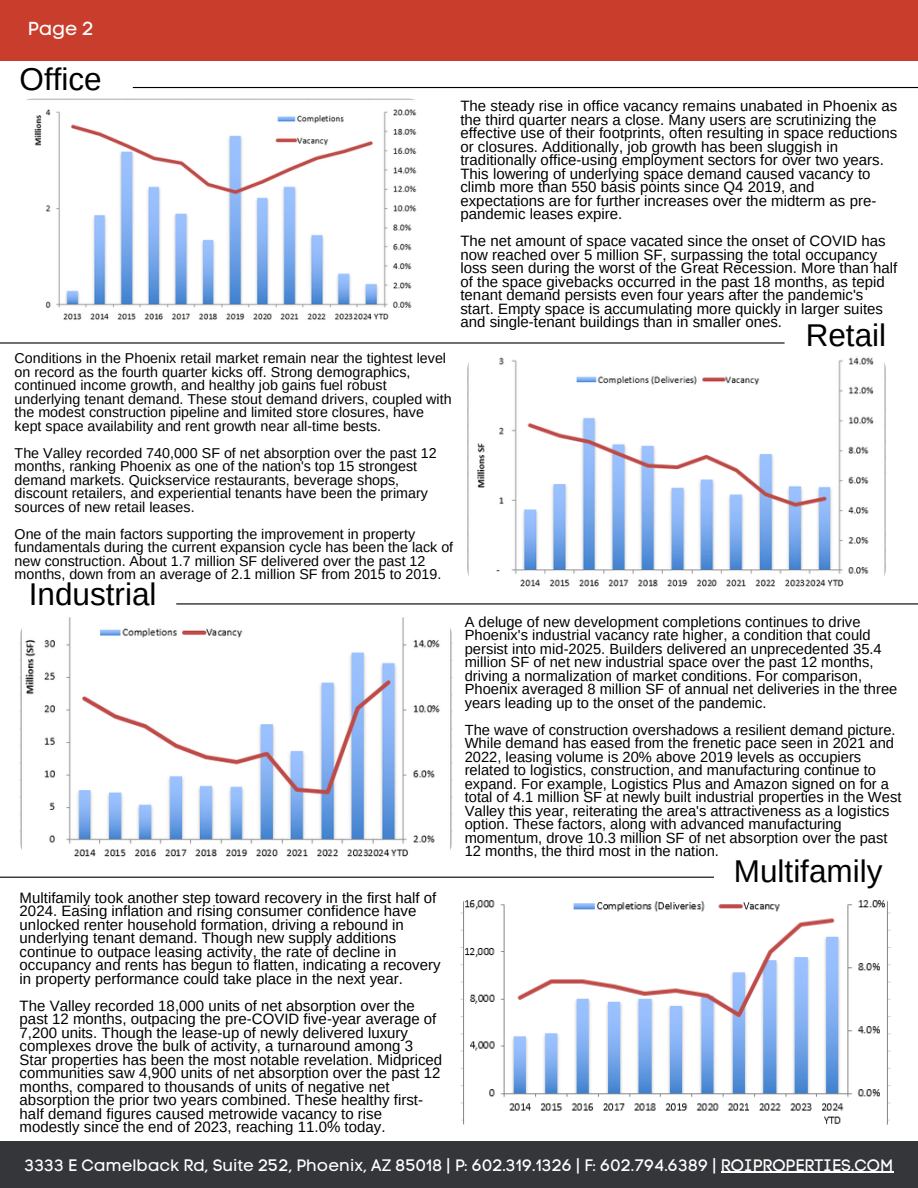
<style>
.page{position:relative;width:918px;height:1188px;background:#fff}
.page>*{position:absolute;margin:0;border:0;box-sizing:border-box;transform-origin:0 0}
.t1{font:31.5px "Arimo";color:#000}
.t2{font:18.75px "Code Pro Normal LC";color:#fff}
.t3{font:16.5px "Code Pro Normal LC";color:#fff}
.t4{font:15px/13.5px "Arimo";color:#000}
.t5{font:14.7px/13.5px "Arimo";color:#000}
.t6{font:14.25px/13.5px "Arimo";color:#000}
</style>
<div class="page">
<div style="left:0;top:0;width:918px;height:60px;background:#c93d2c"></div>
<hr style="left:133px;top:87px;width:785px;height:1px;background:#000">
<hr style="left:0;top:342px;width:785px;height:2px;background:#000">
<img style="left:15px;top:98px;width:412px;height:232px;border-radius:19px">
<hr style="left:176px;top:603px;width:742px;height:1px;background:#000">
<img style="left:467px;top:351px;width:419px;height:236px;border-radius:20px">
<img style="left:20px;top:617px;width:433px;height:244px;border-radius:20px">
<img style="left:460px;top:892px;width:431px;height:242px;border-radius:20px">
<hr style="left:0;top:877px;width:714px;height:1px;background:#000">
<div style="left:0;top:1142px;width:918px;height:46px;background:#35363a"></div>
<hr style="left:721px;top:1172px;width:172px;height:1px;background:#fff">
<h1 class="t2" style="left:28px;top:17px;width:67px">Page 2</h1>
<p class="t1" style="left:20px;top:61px;width:84px">Office</p>
<p class="t4" style="left:460px;top:99px;width:438px">The steady rise in office vacancy remains unabated in Phoenix as the third quarter nears a close. Many users are scrutinizing the effective use of their footprints, often resulting in space reductions or closures. Additionally, job growth has been sluggish in traditionally office-using employment sectors for over two years.<br>This lowering of underlying space demand caused vacancy to climb more than 550 basis points since Q4 2019, and expectations are for further increases over the midterm as pre&shy;pandemic leases expire.</p>
<p class="t4" style="left:460px;top:234px;width:438px">The net amount of space vacated since the onset of COVID has now reached over 5 million SF, surpassing the total occupancy loss seen during the worst of the Great Recession. More than half of the space givebacks occurred in the past 18 months, as tepid tenant demand persists even four years after the pandemic's start. Empty space is accumulating more quickly in larger suites and single-tenant buildings than in smaller ones.</p>
<p class="t1" style="left:806px;top:317px;width:82px">Retail</p>
<h3 class="t6" style="left:15px;top:351px;width:439px">Conditions in the Phoenix retail market remain near the tightest level on record as the fourth quarter kicks off. Strong demographics, continued income growth, and healthy job gains fuel robust underlying tenant demand. These stout demand drivers, coupled with the modest construction pipeline and limited store closures, have kept space availability and rent growth near all-time bests.</h3>
<p class="t6" style="left:15px;top:446px;width:423px">The Valley recorded 740,000 SF of net absorption over the past 12 months, ranking Phoenix as one of the nation's top 15 strongest demand markets. Quickservice restaurants, beverage shops, discount retailers, and experiential tenants have been the primary sources of new retail leases.</p>
<h3 class="t6" style="left:15px;top:527px;width:440px">One of the main factors supporting the improvement in property fundamentals during the current expansion cycle has been the lack of new construction. About 1.7 million SF delivered over the past 12 months, down from an average of 2.1 million SF from 2015 to 2019.</h3>
<h1 class="t1" style="left:29px;top:576px;width:129px">Industrial</h1>
<p class="t4" style="left:20px;top:891px;width:423px">Multifamily took another step toward recovery in the first half of 2024. Easing inflation and rising consumer confidence have unlocked renter household formation, driving a rebound in underlying tenant demand. Though new supply additions continue to outpace leasing activity, the rate of decline in occupancy and rents has begun to flatten, indicating a recovery in property performance could take place in the next year.</p>
<p class="t4" style="left:20px;top:999px;width:424px">The Valley recorded 18,000 units of net absorption over the past 12 months, outpacing the pre-COVID five-year average of 7,200 units. Though the lease-up of newly delivered luxury complexes drove the bulk of activity, a turnaround among 3<br>Star properties has been the most notable revelation. Midpriced communities saw 4,900 units of net absorption over the past 12 months, compared to thousands of units of negative net absorption the prior two years combined. These healthy first&shy;half demand figures caused metrowide vacancy to rise modestly since the end of 2023, reaching 11.0% today.</p>
<h1 class="t5" style="left:465px;top:615px;width:434px">A deluge of new development completions continues to drive Phoenix's industrial vacancy rate higher, a condition that could persist into mid-2025. Builders delivered an unprecedented 35.4 million SF of net new industrial space over the past 12 months, driving a normalization of market conditions. For comparison, Phoenix averaged 8 million SF of annual net deliveries in the three years leading up to the onset of the pandemic.</h1>
<h3 class="t5" style="left:465px;top:723px;width:438px">The wave of construction overshadows a resilient demand picture.<br>While demand has eased from the frenetic pace seen in 2021 and 2022, leasing volume is 20% above 2019 levels as occupiers related to logistics, construction, and manufacturing continue to expand. For example, Logistics Plus and Amazon signed on for a total of 4.1 million SF at newly built industrial properties in the West Valley this year, reiterating the area's attractiveness as a logistics option. These factors, along with advanced manufacturing momentum, drove 10.3 million SF of net absorption over the past 12 months, the third most in the nation.</h3>
<p class="t1" style="left:734px;top:854px;width:150px">Multifamily</p>
<h3 class="t3" style="left:25px;top:1155px;width:870px">3333 E Camelback Rd, Suite 252, Phoenix, AZ 85018 | P: 602.319.1326 | F: 602.794.6389 | ROIPROPERTIES.COM</h3>
</div>
